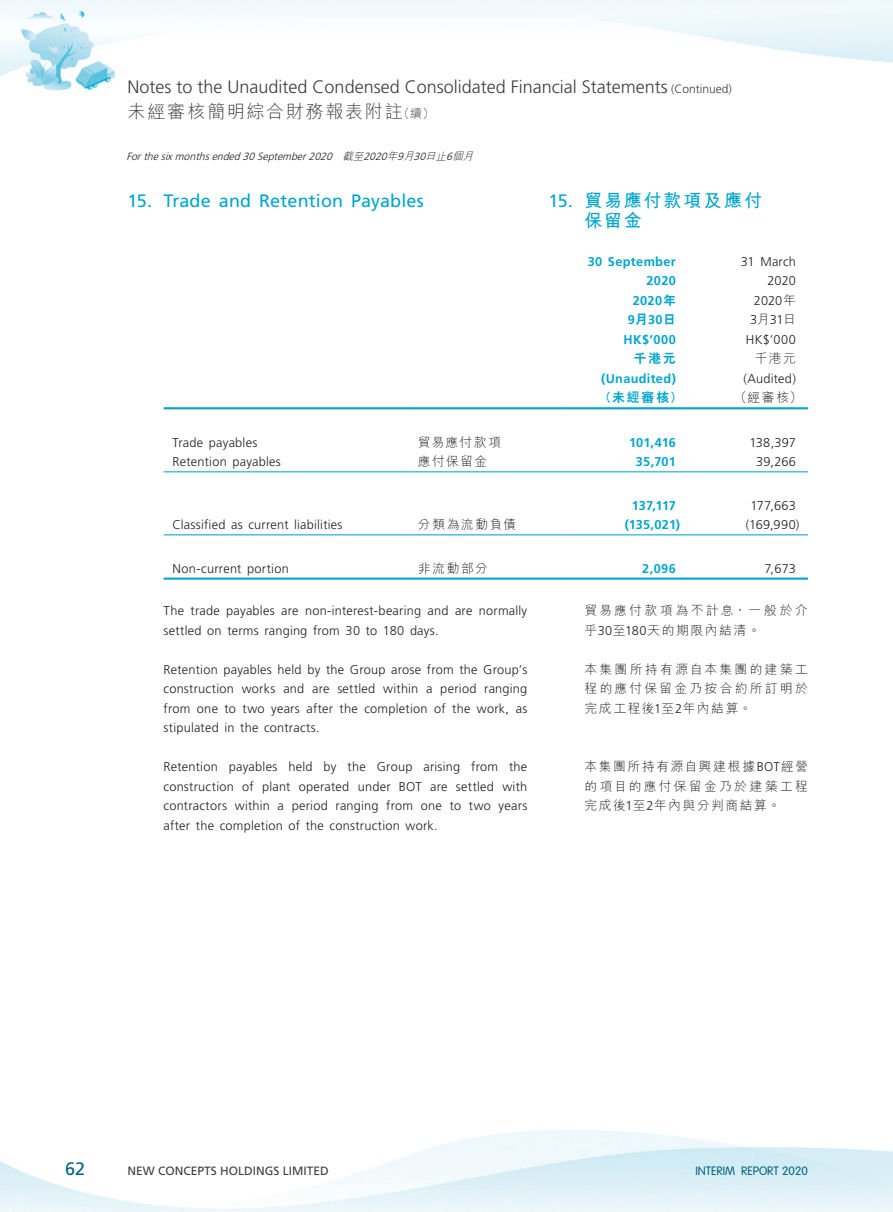
<style>
.page{position:relative;width:893px;height:1212px;background:#fff}
.page>*{position:absolute;margin:0;border:0;box-sizing:border-box;transform-origin:0 0}
.t1{font:300 18px "Frutiger LT Std";color:#3e3e3f}
._03_H1{font:18px "Frutiger LT Std";letter-spacing:.005em;color:#00a6cf}
.t2{font:300 18px "M Hei HK";letter-spacing:.1em;color:#3e3e3f}
._03_H1-2{font:700 18px/19.5px "M Hei HK";letter-spacing:.105em;color:#00a6cf}
.t3{font:18px "Frutiger LT Std";color:#00647d}
._12___P2{font:300 12.75px/19.5px "Frutiger LT Std";letter-spacing:.02em;color:#231f20;text-align:justify}
._12___P2-2{font:300 12.75px/19.5px "M Hei HK";letter-spacing:.17em;color:#231f20;text-align:justify}
._15_Table_Stub{font:300 12.75px "Frutiger LT Std";letter-spacing:.02em;color:#231f20}
._01_Body_Text{font:700 12.75px/19.5px "Frutiger LT Std";letter-spacing:.025em;color:#00a6cf;text-align:right}
._01_Body_Text-2{font:300 12.75px/19.5px "Frutiger LT Std";letter-spacing:.015em;color:#231f20;text-align:right}
._15_Table_Stub-2{font:300 12.75px "M Hei HK";letter-spacing:.115em;color:#231f20}
._01_Body_Text-3{font:800 12.75px "C Hei 2 HK";letter-spacing:.15em;color:#00a6cf}
._01_Body_Text-4{font:300 12.75px "M Hei HK";letter-spacing:.13em;color:#231f20}
.t4{font:12px "Frutiger LT Std";color:#3e3e3f}
.t5{font:300 12px "VAG Rounded Std";color:#00647d}
.t6{font:italic 300 10.5px "Frutiger LT Std";color:#231f20}
.s1{font-size:12px}
.s2{font-family:"M Hei HK"}
.s3{font-family:"Frutiger LT Std";font-weight:400}
.s4{font-family:"C Hei 2 HK";font-weight:800}
.s5{font-family:"Frutiger LT Std"}
</style>
<div class="page">
<img style="left:0;top:0;width:893px;height:1212px">
<hr style="left:164px;top:407px;width:245px;height:2px;background:#00a6cf">
<hr style="left:409px;top:407px;width:159px;height:2px;background:#00a6cf">
<hr style="left:568px;top:407px;width:120px;height:2px;background:#00a6cf">
<hr style="left:688px;top:407px;width:120px;height:2px;background:#00a6cf">
<hr style="left:164px;top:471px;width:245px;height:1px;background:#00a6cf">
<hr style="left:409px;top:471px;width:159px;height:1px;background:#00a6cf">
<hr style="left:568px;top:471px;width:120px;height:1px;background:#00a6cf">
<hr style="left:688px;top:471px;width:120px;height:1px;background:#00a6cf">
<hr style="left:164px;top:534px;width:245px;height:1px;background:#00a6cf">
<hr style="left:409px;top:534px;width:159px;height:1px;background:#00a6cf">
<hr style="left:568px;top:534px;width:120px;height:1px;background:#00a6cf">
<hr style="left:688px;top:534px;width:120px;height:1px;background:#00a6cf">
<hr style="left:164px;top:577px;width:245px;height:3px;background:#00a6cf">
<hr style="left:409px;top:577px;width:159px;height:3px;background:#00a6cf">
<hr style="left:568px;top:577px;width:120px;height:3px;background:#00a6cf">
<hr style="left:688px;top:577px;width:120px;height:3px;background:#00a6cf">
<h1 class="t1" style="left:128px;top:76px;width:606px">Notes to the Unaudited Condensed Consolidated Financial Statements <span class="s1">(Continued)</span></h1>
<h1 class="t2" style="left:128px;top:99px;width:308px">未經審核簡明綜合財務報表附註<span class="s1">（續）</span></h1>
<p class="t6" style="left:126px;top:151px;width:352px">Forthesixmonthsended30September2020 <span class="s2">截至</span>2020<span class="s2">年</span>9<span class="s2">月</span>30<span class="s2">日止</span>6<span class="s2">個月</span></p>
<p class="_03_H1-2" style="left:585px;top:190px;width:179px;text-indent:-36px"><span class="s3">15.</span> 貿易應付款項及應付保留金</p>
<p class="_03_H1" style="left:128px;top:191px;width:298px">15. Trade and Retention Payables</p>
<p class="_01_Body_Text" style="left:588px;top:252px;width:90px">30 September<br>2020</p>
<p class="_01_Body_Text-2" style="left:741px;top:252px;width:57px">31 March<br>2020</p>
<p class="_01_Body_Text" style="left:628px;top:291px;width:50px;text-align:center">2020<span class="s4">年<br></span>9<span class="s4">月</span>30<span class="s4">日</span></p>
<p class="_01_Body_Text-2" style="left:750px;top:291px;width:47px;text-align:center">2020<span class="s2">年<br></span>3<span class="s2">月</span>31<span class="s2">日</span></p>
<p class="_01_Body_Text" style="left:624px;top:330px;width:54px">HK$’000</p>
<p class="_01_Body_Text-2" style="left:746px;top:330px;width:52px">HK$’000</p>
<p class="_01_Body_Text-3" style="left:634px;top:350px;width:44px">千港元</p>
<p class="_01_Body_Text-4" style="left:755px;top:350px;width:43px">千港元</p>
<p class="_01_Body_Text" style="left:601px;top:369px;width:76px">(Unaudited)</p>
<p class="_01_Body_Text-2" style="left:744px;top:369px;width:54px">(Audited)</p>
<p class="_01_Body_Text-3" style="left:599px;top:389px;width:85px">（未經審核）</p>
<p class="_01_Body_Text-4" style="left:734px;top:389px;width:70px">（經審核）</p>
<p class="_15_Table_Stub" style="left:173px;top:435px;width:86px">Trade payables</p>
<p class="_15_Table_Stub-2" style="left:418px;top:433px;width:85px">貿易應付款項</p>
<p class="_01_Body_Text" style="left:629px;top:433px;width:48px">101,416</p>
<p class="_01_Body_Text-2" style="left:749px;top:433px;width:48px">138,397</p>
<p class="_15_Table_Stub" style="left:173px;top:455px;width:110px">Retention payables</p>
<p class="_15_Table_Stub-2" style="left:418px;top:453px;width:71px">應付保留金</p>
<p class="_01_Body_Text" style="left:636px;top:452px;width:42px">35,701</p>
<p class="_01_Body_Text-2" style="left:756px;top:452px;width:41px">39,266</p>
<p class="_01_Body_Text" style="left:632px;top:496px;width:46px">137,117</p>
<p class="_01_Body_Text-2" style="left:750px;top:496px;width:47px">177,663</p>
<p class="_15_Table_Stub" style="left:173px;top:518px;width:172px">Classified as current liabilities</p>
<p class="_15_Table_Stub-2" style="left:418px;top:516px;width:100px">分類為流動負債</p>
<p class="_01_Body_Text" style="left:625px;top:515px;width:57px">(135,021)</p>
<p class="_01_Body_Text-2" style="left:746px;top:515px;width:55px">(169,990)</p>
<p class="_15_Table_Stub" style="left:173px;top:561px;width:118px">Non-current portion</p>
<p class="_15_Table_Stub-2" style="left:418px;top:559px;width:72px">非流動部分</p>
<p class="_01_Body_Text" style="left:642px;top:559px;width:35px">2,096</p>
<p class="_01_Body_Text-2" style="left:764px;top:559px;width:33px">7,673</p>
<p class="_12___P2" style="left:164px;top:601px;width:365px">The trade payables are non-interest-bearing and are normally settled on terms ranging from 30 to 180 days.</p>
<p class="_12___P2" style="left:164px;top:660px;width:365px">Retention payables held by the Group arose from the Group’s construction works and are settled within a period ranging from one to two years after the completion of the work, as stipulated in the contracts.</p>
<p class="_12___P2" style="left:164px;top:757px;width:365px">Retention payables held by the Group arising from the construction of plant operated under BOT are settled with contractors within a period ranging from one to two years after the completion of the construction work.</p>
<p class="_12___P2-2" style="left:585px;top:600px;width:225px">貿易應付款項為不計息，一般於介乎<span class="s5">30</span>至<span class="s5">180</span>天的期限內結清。</p>
<p class="_12___P2-2" style="left:585px;top:659px;width:225px">本集團所持有源自本集團的建築工程的應付保留金乃按合約所訂明於完成工程後<span class="s5">1</span>至<span class="s5">2</span>年內結算。</p>
<p class="_12___P2-2" style="left:585px;top:756px;width:225px">本集團所持有源自興建根據<span class="s5">BOT</span>經營的項目的應付保留金乃於建築工程完成後<span class="s5">1</span>至<span class="s5">2</span>年內與分判商結算。</p>
<h1 class="t3" style="left:65px;top:1158px;width:22px">62</h1>
<p class="t4" style="left:128px;top:1164px;width:203px">NEW CONCEPTS HOLDINGS LIMITED</p>
<p class="t5" style="left:695px;top:1164px;width:114px">INTERIM REPORT 2020</p>
</div>
